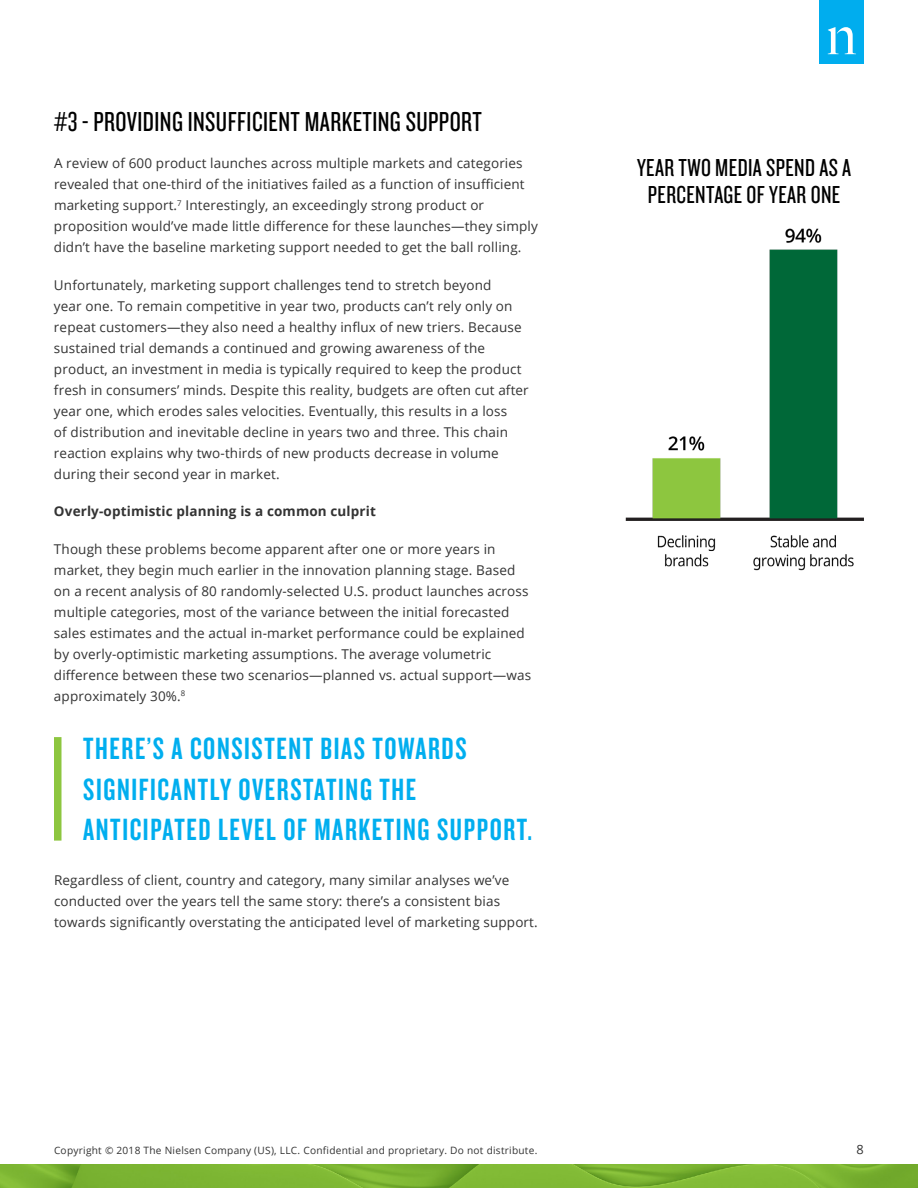
<style>
.page{position:relative;width:918px;height:1188px;background:#fff}
.page>*{position:absolute;margin:0;border:0;box-sizing:border-box;transform-origin:0 0}
.t1{font:31.95px/40.5px "Knockout 48 Featherweight";letter-spacing:.05em;color:#00aeef}
.t2{font:28.5px "Knockout 28 Junior Feathrwt";letter-spacing:.015em;color:#000}
.t3{font:25.5px/27px "Knockout 28 Junior Feathrwt";letter-spacing:.015em;color:#000;text-align:center}
.t4{font:13.5px/21px "Open Sans";letter-spacing:.01em;color:#333}
.t5{font:700 13.5px "Open Sans";letter-spacing:.01em;color:#333}
.t6{font:12.75px "Open Sans";color:#333}
.t7{font:10.2px "Open Sans";letter-spacing:.025em;color:#333}
</style>
<div class="page">
<div style="left:820px;top:0;width:44px;height:63px;background:#00adee"></div>
<svg style="left:828px;top:27px;width:28px;height:27px"></svg>
<img style="left:0;top:1164px;width:918px;height:24px">
<img style="left:625px;top:228px;width:238px;height:343px">
<div style="left:54px;top:737px;width:8px;height:104px;background:#8dc63f"></div>
<h2 class="t2" style="left:54px;top:104px;width:429px">#3 - PROVIDING INSUFFICIENT MARKETING SUPPORT</h2>
<p class="t4" style="left:54px;top:153px;width:485px">A review of 600 product launches across multiple markets and categories revealed that one-third of the initiatives failed as a function of insufficient marketing support.<sup>7</sup> Interestingly, an exceedingly strong product or proposition would’ve made little difference for these launches—they simply didn’t have the baseline marketing support needed to get the ball rolling.</p>
<p class="t4" style="left:54px;top:274px;width:476px">Unfortunately, marketing support challenges tend to stretch beyond<br>year one. To remain competitive in year two, products can’t rely only on repeat customers—they also need a healthy influx of new triers. Because sustained trial demands a continued and growing awareness of the product, an investment in media is typically required to keep the product fresh in consumers’ minds. Despite this reality, budgets are often cut after year one, which erodes sales velocities. Eventually, this results in a loss<br>of distribution and inevitable decline in years two and three. This chain reaction explains why two-thirds of new products decrease in volume during their second year in market.</p>
<p class="t5" style="left:54px;top:502px;width:323px">Overly-optimistic planning is a common culprit</p>
<p class="t4" style="left:54px;top:538px;width:479px">Though these problems become apparent after one or more years in market, they begin much earlier in the innovation planning stage. Based on a recent analysis of 80 randomly-selected U.S. product launches across multiple categories, most of the variance between the initial forecasted sales estimates and the actual in-market performance could be explained by overly-optimistic marketing assumptions. The average volumetric difference between these two scenarios—planned vs. actual support—was approximately 30%.<sup>8</sup></p>
<h1 class="t1" style="left:83px;top:727px;width:451px">THERE’S A CONSISTENT BIAS TOWARDS<br>SIGNIFICANTLY OVERSTATING THE<br>ANTICIPATED LEVEL OF MARKETING SUPPORT.</h1>
<p class="t4" style="left:54px;top:870px;width:485px">Regardless of client, country and category, many similar analyses we’ve conducted over the years tell the same story: there’s a consistent bias towards significantly overstating the anticipated level of marketing support.</p>
<h3 class="t3" style="left:637px;top:153px;width:216px">YEAR TWO MEDIA SPEND AS A<br>PERCENTAGE OF YEAR ONE</h3>
<p class="t7" style="left:54px;top:1144px;width:485px">Copyright © 2018 The Nielsen Company (US), LLC. Confidential and proprietary. Do not distribute.</p>
<p class="t6" style="left:856px;top:1141px;width:9px">8</p>
</div>
